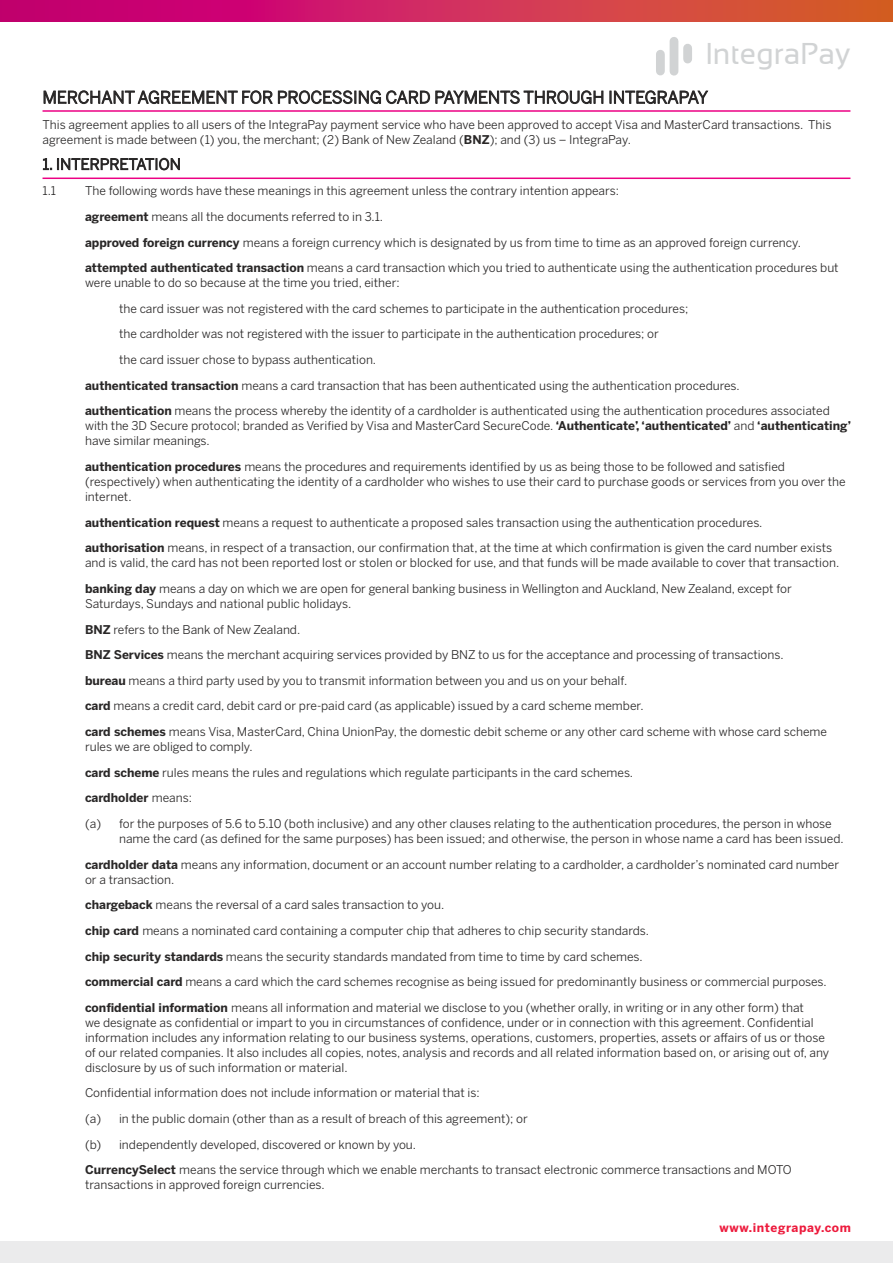
<style>
.page{position:relative;width:893px;height:1263px;background:#fff}
.page>*{position:absolute;margin:0;border:0;box-sizing:border-box;transform-origin:0 0}
.t1{font:30px "Sansation";color:#d1d3d4}
.t2{font:16.5px "Benton Sans";color:#292727}
.t3{font:15px "Benton Sans";color:#292727}
.t4{font:12px/25.7px "Benton Sans";color:#292727}
.t5{font:700 12px "Benton Sans";letter-spacing:.05em;color:#ed1a3c}
.s1{font-weight:700}
</style>
<div class="page">
<div style="left:0;top:1241px;width:893px;height:22px;background:#ebebec"></div>
<svg style="left:0;top:0;width:893px;height:22px;background:#cf2a57"></svg>
<div style="left:656px;top:54px;width:9px;height:17px;background:#d1d3d4"></div>
<div style="left:670px;top:41px;width:8px;height:30px;background:#d1d3d4"></div>
<div style="left:683px;top:48px;width:9px;height:11px;background:#d1d3d4"></div>
<svg style="left:44px;top:90px;width:559px;height:14px"></svg>
<svg style="left:610px;top:90px;width:98px;height:14px"></svg>
<svg style="left:43px;top:157px;width:137px;height:13px"></svg>
<hr style="left:43px;top:110px;width:807px;height:2px;background:#ec0084">
<hr style="left:43px;top:178px;width:807px;height:1px;background:#ec0084">
<h1 class="t1" style="left:706px;top:37px;width:146px">IntegraPay</h1>
<h2 class="t2" style="left:43px;top:88px;width:667px">MERCHANT AGREEMENT FOR PROCESSING CARD PAYMENTS THROUGH INTEGRAPAY</h2>
<p class="t4" style="left:43px;top:117px;width:790px;line-height:15px">This agreement applies to all users of the IntegraPay payment service who have been approved to accept Visa and MasterCard transactions. This agreement is made between (1) you, the merchant; (2) Bank of New Zealand (<span class="s1">BNZ</span>); and (3) us – IntegraPay.</p>
<p class="t3" style="left:43px;top:155px;width:140px">1. INTERPRETATION</p>
<p class="t4" style="left:43px;top:178px;width:15px">1.1</p>
<p class="t4" style="left:85px;top:178px;width:755px">The following words have these meanings in this agreement unless the contrary intention appears:<br><span class="s1">agreement</span> means all the documents referred to in 3.1.<br><span class="s1">approved foreign currency</span> means a foreign currency which is designated by us from time to time as an approved foreign currency. <span class="s1">attempted authenticated transaction</span> means a card transaction which you tried to authenticate using the authentication procedures but</p>
<p class="t4" style="left:85px;top:270px;width:316px">were unable to do so because at the time you tried, either:</p>
<p class="t4" style="left:119px;top:295px;width:571px">the card issuer was not registered with the card schemes to participate in the authentication procedures;</p>
<p class="t4" style="left:119px;top:321px;width:541px">the cardholder was not registered with the issuer to participate in the authentication procedures; or</p>
<p class="t4" style="left:119px;top:347px;width:259px">the card issuer chose to bypass authentication.</p>
<p class="t4" style="left:85px;top:372px;width:656px"><span class="s1">authenticated transaction</span> means a card transaction that has been authenticated using the authentication procedures.</p>
<p class="t4" style="left:85px;top:398px;width:746px"><span class="s1">authentication</span> means the process whereby the identity of a cardholder is authenticated using the authentication procedures associated</p>
<p class="t4" style="left:85px;top:418px;width:767px;line-height:15px">with the 3D Secure protocol; branded as Verified by Visa and MasterCard SecureCode. <span class="s1">‘Authenticate’, ‘authenticated’</span> and <span class="s1">‘authenticating’ </span>have similar meanings.</p>
<p class="t4" style="left:85px;top:459px;width:762px;line-height:15px"><span class="s1">authentication procedures</span> means the procedures and requirements identified by us as being those to be followed and satisfied (respectively) when authenticating the identity of a cardholder who wishes to use their card to purchase goods or services from you over the internet.</p>
<p class="t4" style="left:85px;top:509px;width:748px"><span class="s1">authentication request</span> means a request to authenticate a proposed sales transaction using the authentication procedures. <span class="s1">authorisation</span> means, in respect of a transaction, our confirmation that, at the time at which confirmation is given the card number exists</p>
<p class="t4" style="left:85px;top:550px;width:756px">and is valid, the card has not been reported lost or stolen or blocked for use, and that funds will be made available to cover that transaction. <span class="s1">banking day</span> means a day on which we are open for general banking business in Wellington and Auckland, New Zealand, except for</p>
<p class="t4" style="left:85px;top:590px;width:743px">Saturdays, Sundays and national public holidays.<br><span class="s1">BNZ</span> refers to the Bank of New Zealand.<br><span class="s1">BNZ Services</span> means the merchant acquiring services provided by BNZ to us for the acceptance and processing of transactions. <span class="s1">bureau</span> means a third party used by you to transmit information between you and us on your behalf.<br><span class="s1">card</span> means a credit card, debit card or pre-paid card (as applicable) issued by a card scheme member.<br><span class="s1">card schemes</span> means Visa, MasterCard, China UnionPay, the domestic debit scheme or any other card scheme with whose card scheme</p>
<p class="t4" style="left:85px;top:734px;width:748px">rules we are obliged to comply.<br><span class="s1">card scheme</span> rules means the rules and regulations which regulate participants in the card schemes.<br><span class="s1">cardholder</span> means:<br>(a) for the purposes of 5.6 to 5.10 (both inclusive) and any other clauses relating to the authentication procedures, the person in whose</p>
<p class="t4" style="left:85px;top:826px;width:760px;text-indent:34px">name the card (as defined for the same purposes) has been issued; and otherwise, the person in whose name a card has been issued. <span class="s1">cardholder data</span> means any information, document or an account number relating to a cardholder, a cardholder’s nominated card number</p>
<p class="t4" style="left:85px;top:866px;width:743px">or a transaction.<br><span class="s1">chargeback</span> means the reversal of a card sales transaction to you.<br><span class="s1">chip card</span> means a nominated card containing a computer chip that adheres to chip security standards.<br><span class="s1">chip security standards</span> means the security standards mandated from time to time by card schemes.<br><span class="s1">commercial card</span> means a card which the card schemes recognise as being issued for predominantly business or commercial purposes. <span class="s1">confidential information</span> means all information and material we disclose to you (whether orally, in writing or in any other form) that</p>
<p class="t4" style="left:85px;top:1015px;width:746px;line-height:15px">we designate as confidential or impart to you in circumstances of confidence, under or in connection with this agreement. Confidential information includes any information relating to our business systems, operations, customers, properties, assets or affairs of us or those of our related companies. It also includes all copies, notes, analysis and records and all related information based on, or arising out of, any disclosure by us of such information or material.</p>
<p class="t4" style="left:85px;top:1080px;width:708px">Confidential information does not include information or material that is:<br>(a) in the public domain (other than as a result of breach of this agreement); or<br>(b) independently developed, discovered or known by you.<br><span class="s1">CurrencySelect</span> means the service through which we enable merchants to transact electronic commerce transactions and MOTO</p>
<p class="t4" style="left:85px;top:1172px;width:241px">transactions in approved foreign currencies.</p>
<p class="t5" style="left:720px;top:1220px;width:133px">www.integrapay.com</p>
</div>
